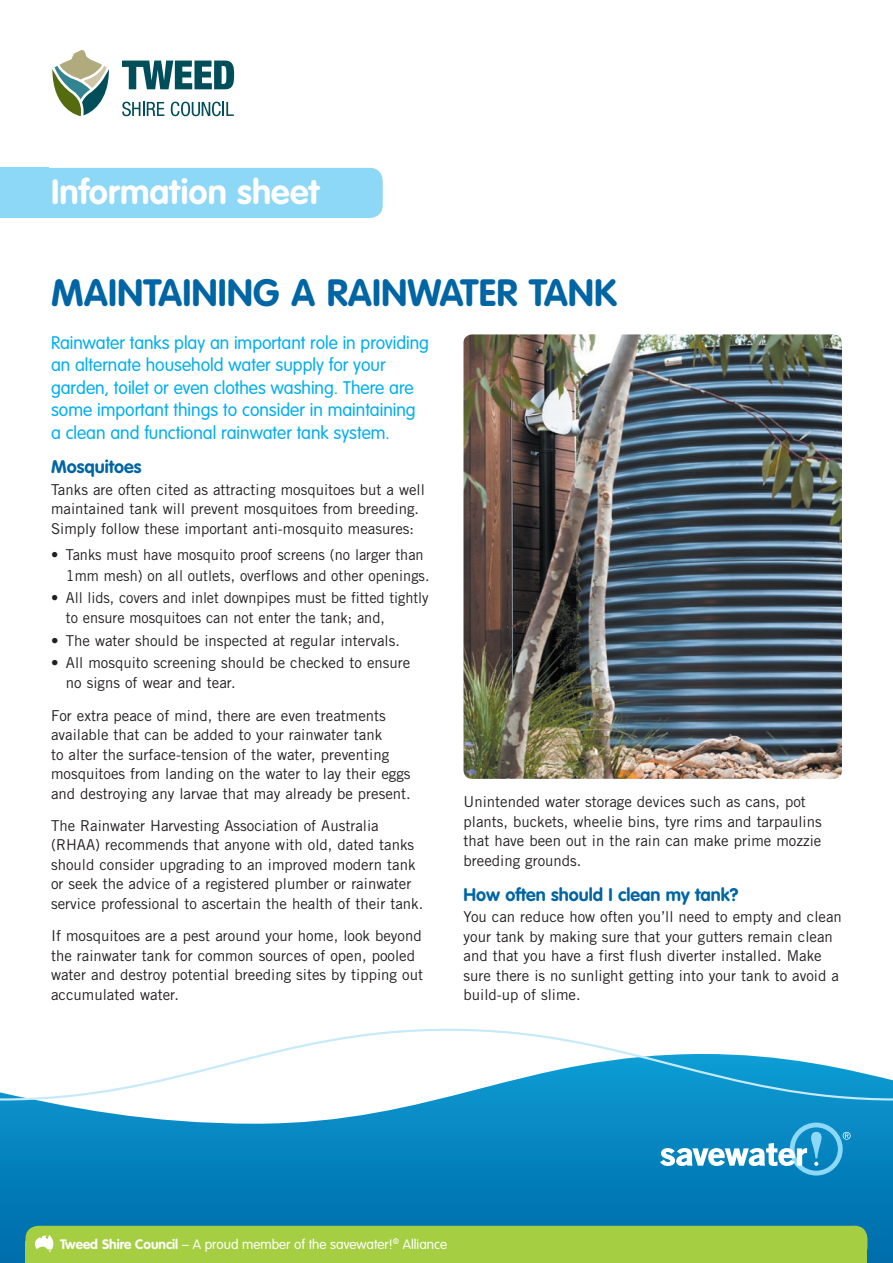
<style>
.page{position:relative;width:893px;height:1263px;background:#fff}
.page>*{position:absolute;margin:0;border:0;box-sizing:border-box;transform-origin:0 0}
.t1{font:700 37.5px "VAG Rounded";letter-spacing:.01em;color:#0065a4}
.t2{font:700 34.5px "VAG Rounded";color:#fff}
.t3{font:300 18px/22.5px "VAG Rounded";color:#00aeef}
.t4{font:700 18px "VAG Rounded";color:#0065a4}
.t5{font:15px/19.5px "Trade Gothic";color:#231f20}
.t6{font:300 13.5px "VAG Rounded";color:#fff}
.s1{font-weight:700}
</style>
<div class="page">
<svg style="left:0;top:1101px;width:893px;height:162px;background:#1287bf"></svg>
<svg style="left:0;top:1029px;width:893px;height:72px"></svg>
<svg style="left:660px;top:1122px;width:191px;height:53px;background:#3ba0cf"></svg>
<div style="left:28px;top:168px;width:355px;height:50px;background:#8dd7f7;border-radius:13px"></div>
<div style="left:0;top:168px;width:49px;height:50px;background:#8dd7f7"></div>
<img style="left:463px;top:334px;width:379px;height:445px">
<div style="left:26px;top:1226px;width:841px;height:33px;background:#a5ce43;border-radius:13px"></div>
<div style="left:26px;top:1241px;width:841px;height:22px;background:#a5ce43"></div>
<svg style="left:35px;top:1235px;width:18px;height:17px"></svg>
<svg style="left:52px;top:50px;width:57px;height:66px"></svg>
<svg style="left:122px;top:61px;width:112px;height:28px"></svg>
<svg style="left:122px;top:102px;width:42px;height:14px"></svg>
<svg style="left:171px;top:102px;width:63px;height:14px"></svg>
<h2 class="t2" style="left:51px;top:172px;width:269px">Information sheet</h2>
<h1 class="t1" style="left:51px;top:270px;width:568px">MAINTAINING A RAINWATER TANK</h1>
<p class="t3" style="left:51px;top:331px;width:379px">Rainwater tanks play an important role in providing an alternate household water supply for your garden, toilet or even clothes washing. There are some important things to consider in maintaining a clean and functional rainwater tank system.</p>
<p class="t4" style="left:51px;top:456px;width:92px">Mosquitoes</p>
<p class="t5" style="left:51px;top:479px;width:375px">Tanks are often cited as attracting mosquitoes but a well maintained tank will prevent mosquitoes from breeding.<br>Simply follow these important anti-mosquito measures:</p>
<p class="t5" style="left:66px;top:545px;width:365px;line-height:20.2px;text-indent:-15px">• Tanks must have mosquito proof screens (no larger than<br>1mm mesh) on all outlets, overflows and other openings.</p>
<p class="t5" style="left:66px;top:587px;width:364px;line-height:20.2px;text-indent:-15px">• All lids, covers and inlet downpipes must be fitted tightly to ensure mosquitoes can not enter the tank; and,</p>
<p class="t5" style="left:51px;top:630px;width:350px">• The water should be inspected at regular intervals.</p>
<p class="t5" style="left:66px;top:652px;width:346px;line-height:20.2px;text-indent:-15px">• All mosquito screening should be checked to ensure no signs of wear and tear.</p>
<p class="t5" style="left:51px;top:705px;width:361px">For extra peace of mind, there are even treatments available that can be added to your rainwater tank<br>to alter the surface-tension of the water, preventing mosquitoes from landing on the water to lay their eggs and destroying any larvae that may already be present.</p>
<p class="t5" style="left:51px;top:815px;width:374px">The Rainwater Harvesting Association of Australia (RHAA) recommends that anyone with old, dated tanks should consider upgrading to an improved modern tank or seek the advice of a registered plumber or rainwater service professional to ascertain the health of their tank.</p>
<p class="t5" style="left:51px;top:926px;width:373px">If mosquitoes are a pest around your home, look beyond the rainwater tank for common sources of open, pooled water and destroy potential breeding sites by tipping out accumulated water.</p>
<p class="t5" style="left:463px;top:792px;width:360px">Unintended water storage devices such as cans, pot plants, buckets, wheelie bins, tyre rims and tarpaulins that have been out in the rain can make prime mozzie breeding grounds.</p>
<p class="t4" style="left:463px;top:883px;width:276px">How often should I clean my tank?</p>
<p class="t5" style="left:463px;top:907px;width:380px">You can reduce how often you’ll need to empty and clean your tank by making sure that your gutters remain clean and that you have a first flush diverter installed. Make sure there is no sunlight getting into your tank to avoid a build-up of slime.</p>
<p class="t6" style="left:60px;top:1236px;width:388px"><span class="s1">Tweed Shire Council</span> – A proud member of the savewater!<sup>®</sup> Alliance</p>
</div>
